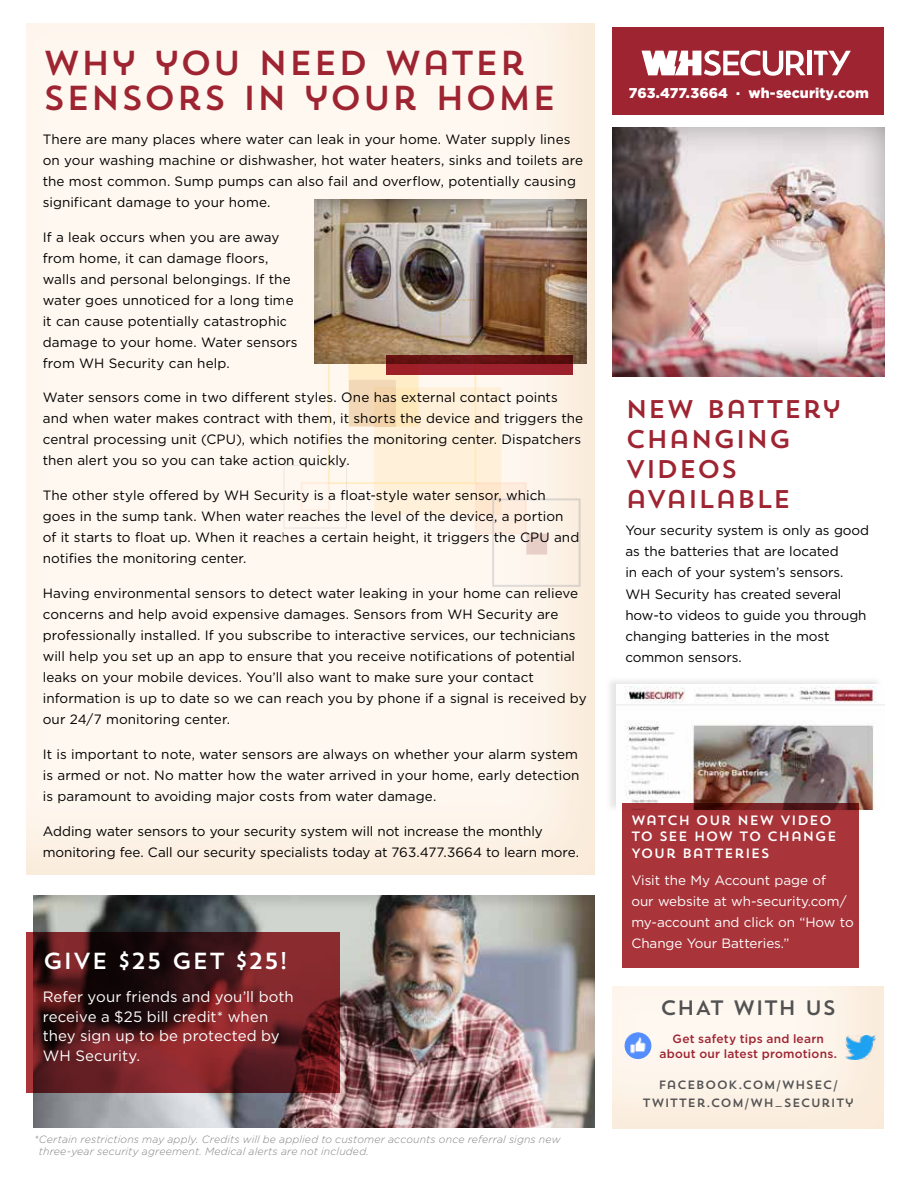
<style>
.page{position:relative;width:918px;height:1188px;background:#fff}
.page>*{position:absolute;margin:0;border:0;box-sizing:border-box;transform-origin:0 0}
.t1{font:34.5px/34.5px "Trend Sans One";letter-spacing:-.005em;color:#9e2432}
.t2{font:25.5px/30px "Trend Sans One";letter-spacing:-.005em;color:#9e2432}
.t3{font:23.1px "Trend Sans One";color:#fff}
.t4{font:20.85px "Trend Sans One";letter-spacing:-.015em;color:#525253}
.t5{font:15px/19.5px "Gotham";letter-spacing:.005em;color:#fff}
.t6{font:900 14.1px "Gotham";color:#fff}
.t7{font:13.5px/21px "Gotham";letter-spacing:.005em;color:#000}
.t8{font:13.5px/21px "Gotham";letter-spacing:-.005em;color:#fff}
.t9{font:13.5px/16.5px "Trend Sans One";letter-spacing:.015em;color:#fff}
.t10{font:500 12px/15px "Gotham";letter-spacing:.015em;color:#9e2432;text-align:center}
.t11{font:12px/18px "Trend Sans One";letter-spacing:.015em;color:#525253;text-align:center}
.t12{font:italic 300 10.5px/12px "Gotham";letter-spacing:.015em;color:#808285}
</style>
<div class="page">
<div style="left:25px;top:22px;width:571px;height:853px;background:#f3dfc4;opacity:.61"></div>
<div style="left:314px;top:199px;width:275px;height:167px;background:#000;opacity:.48"></div>
<svg style="left:477px;top:263px;width:72px;height:9px"></svg>
<svg style="left:283px;top:272px;width:298px;height:315px"></svg>
<div style="left:612px;top:985px;width:274px;height:144px;background:#f3dfc4;opacity:.61"></div>
<div style="left:613px;top:28px;width:271px;height:87px;background:#9e2432"></div>
<div style="left:807px;top:51px;width:5px;height:24px;background:#fff"></div>
<svg style="left:814px;top:51px;width:37px;height:24px"></svg>
<svg style="left:642px;top:50px;width:163px;height:26px"></svg>
<div style="left:33px;top:895px;width:563px;height:234px;background:#8b8b8c;opacity:.25"></div>
<svg style="left:26px;top:932px;width:314px;height:161px;background:#5c1b1e"></svg>
<div style="left:605px;top:676px;width:278px;height:136px;background:#808285;opacity:.2"></div>
<img style="left:617px;top:686px;width:267px;height:124px">
<div style="left:612px;top:128px;width:275px;height:251px;background:#000;opacity:.47"></div>
<div style="left:623px;top:803px;width:236px;height:165px;background:#a9343a"></div>
<img style="left:846px;top:1035px;width:29px;height:24px">
<img style="left:624px;top:1032px;width:27px;height:27px;border-radius:14px">
<h1 class="t1" style="left:43px;top:45px;width:515px">WHY YOU NEED WATER<br>SENSORS IN YOUR HOME</h1>
<p class="t7" style="left:43px;top:128px;width:542px">There are many places where water can leak in your home. Water supply lines on your washing machine or dishwasher, hot water heaters, sinks and toilets are the most common. Sump pumps can also fail and overflow, potentially causing significant damage to your home.</p>
<p class="t7" style="left:43px;top:226px;width:256px">If a leak occurs when you are away from home, it can damage floors, walls and personal belongings. If the water goes unnoticed for a long time it can cause potentially catastrophic damage to your home. Water sensors from WH Security can help.</p>
<p class="t7" style="left:43px;top:387px;width:542px">Water sensors come in two different styles. One has external contact points and when water makes contract with them, it shorts the device and triggers the central processing unit (CPU), which notifies the monitoring center. Dispatchers then alert you so you can take action quickly.</p>
<p class="t7" style="left:43px;top:485px;width:538px">The other style offered by WH Security is a float-style water sensor, which goes in the sump tank. When water reaches the level of the device, a portion of it starts to float up. When it reaches a certain height, it triggers the CPU and notifies the monitoring center.</p>
<p class="t7" style="left:43px;top:582px;width:545px">Having environmental sensors to detect water leaking in your home can relieve concerns and help avoid expensive damages. Sensors from WH Security are professionally installed. If you subscribe to interactive services, our technicians will help you set up an app to ensure that you receive notifications of potential leaks on your mobile devices. You’ll also want to make sure your contact information is up to date so we can reach you by phone if a signal is received by our 24/7 monitoring center.</p>
<p class="t7" style="left:43px;top:743px;width:538px;text-align:justify">It is important to note, water sensors are always on whether your alarm system is armed or not. No matter how the water arrived in your home, early detection is paramount to avoiding major costs from water damage.</p>
<p class="t7" style="left:43px;top:820px;width:538px">Adding water sensors to your security system will not increase the monthly monitoring fee. Call our security specialists today at 763.477.3664 to learn more.</p>
<h3 class="t3" style="left:43px;top:946px;width:247px">GIVE $25 GET $25!</h3>
<p class="t5" style="left:43px;top:987px;width:252px">Refer your friends and you’ll both receive a $25 bill credit* when they sign up to be protected by<br>WH Security.</p>
<p class="t12" style="left:39px;top:1133px;width:523px;text-indent:-5px">*Certain restrictions may apply. Credits will be applied to customer accounts once referral signs new three-year security agreement. Medical alerts are not included.</p>
<p class="t6" style="left:629px;top:84px;width:242px">763.477.3664 . wh-security.com</p>
<h2 class="t2" style="left:625px;top:393px;width:218px">NEW BATTERY<br>CHANGING<br>VIDEOS<br>AVAILABLE</h2>
<p class="t7" style="left:625px;top:520px;width:245px">Your security system is only as good as the batteries that are located<br>in each of your system’s sensors.<br>WH Security has created several how-to videos to guide you through changing batteries in the most common sensors.</p>
<p class="t9" style="left:631px;top:812px;width:207px">WATCH OUR NEW VIDEO<br>TO SEE HOW TO CHANGE<br>YOUR BATTERIES</p>
<p class="t8" style="left:631px;top:870px;width:224px">Visit the My Account page of<br>our website at wh-security.com/ my-account and click on “How to<br>Change Your Batteries.”</p>
<h3 class="t4" style="left:660px;top:994px;width:177px">CHAT WITH US</h3>
<p class="t10" style="left:660px;top:1031px;width:179px">Get safety tips and learn about our latest promotions.</p>
<p class="t11" style="left:642px;top:1076px;width:213px">FACEBOOK.COM/WHSEC/<br>TWITTER.COM/WH_SECURITY</p>
</div>
